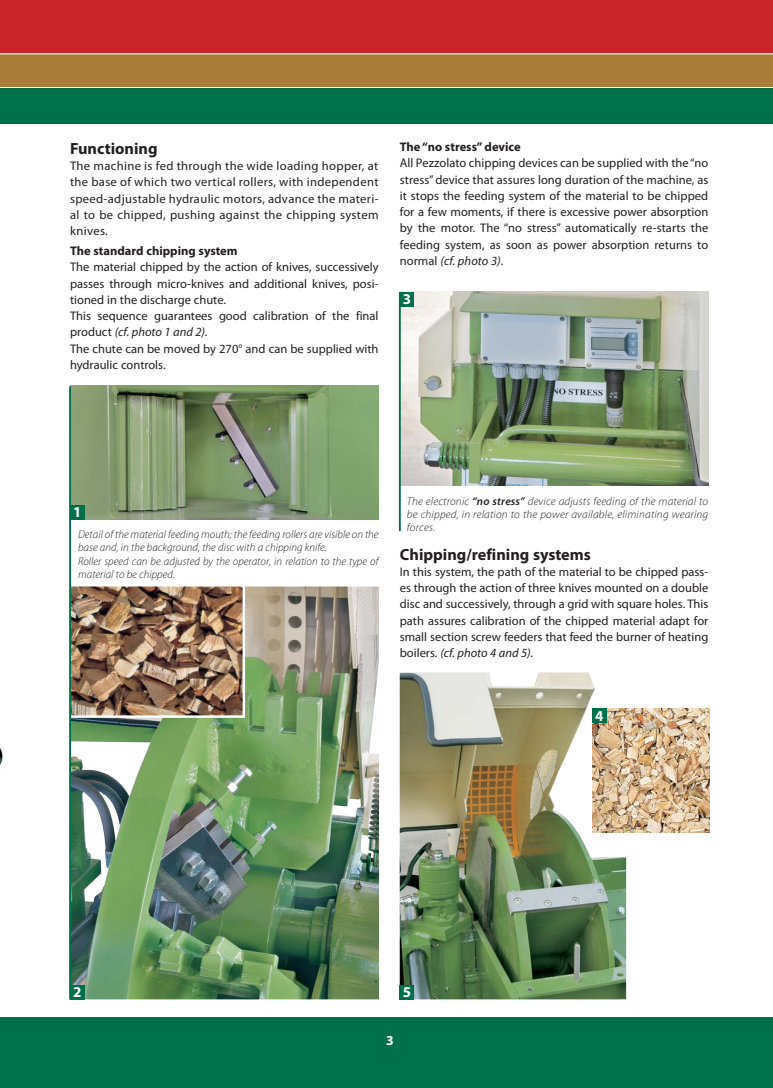
<style>
.page{position:relative;width:773px;height:1088px;background:#fff}
.page>*{position:absolute;margin:0;border:0;box-sizing:border-box;transform-origin:0 0}
.t1{font:700 16.25px "Myriad Pro";color:#231f20}
.t2{font:700 15px "Myriad Pro";color:#fff}
.t3{font:700 13.75px "Myriad Pro";color:#fff}
.t4{font:12.5px/16.2px "Myriad Pro";color:#231f20;text-align:justify}
.t5{font:700 12.5px "Myriad Pro";color:#231f20}
.t6{font:italic 300 11.25px/13.1px "Myriad Pro";letter-spacing:.005em;color:#231f20;text-align:justify}
.s1{font-style:italic}
.s2{font-weight:600}
</style>
<div class="page">
<img style="left:71px;top:586px;width:308px;height:413px">
<img style="left:399px;top:672px;width:227px;height:327px">
<img style="left:592px;top:709px;width:117px;height:124px">
<img style="left:400px;top:292px;width:308px;height:193px">
<img style="left:71px;top:386px;width:307px;height:133px">
<div style="left:70px;top:985px;width:14px;height:14px;background:#00704a"></div>
<div style="left:0;top:0;width:772px;height:53px;background:#c9252b"></div>
<svg style="left:0;top:53px;width:772px;height:36px;background:#a88343"></svg>
<div style="left:0;top:89px;width:772px;height:35px;background:#00704a"></div>
<div style="left:0;top:1017px;width:772px;height:71px;background:#00704a"></div>
<img style="left:1px;top:749px;width:2px;height:15px">
<div style="left:400px;top:985px;width:14px;height:14px;background:#00704a"></div>
<hr style="left:399px;top:292px;width:1px;height:239px;background:#00704a">
<div style="left:70px;top:505px;width:14px;height:14px;background:#00704a"></div>
<div style="left:400px;top:292px;width:14px;height:14px;background:#00704a"></div>
<div style="left:592px;top:709px;width:14px;height:14px;background:#00704a"></div>
<img style="left:71px;top:587px;width:171px;height:128px">
<div style="left:68px;top:584px;width:177px;height:134px;border:2px solid #fff"></div>
<hr style="left:69px;top:386px;width:2px;height:613px;background:#00704a">
<hr style="left:0;top:740px;width:1px;height:32px;background:#00704a">
<h1 class="t1" style="left:70px;top:142px;width:89px">Functioning</h1>
<p class="t4" style="left:70px;top:159px;width:310px">The machine is fed through the wide loading hopper, at the base of which two vertical rollers, with independent speed-adjustable hydraulic motors, advance the materi&shy;al to be chipped, pushing against the chipping system knives.</p>
<p class="t5" style="left:70px;top:246px;width:169px">The standard chipping system</p>
<p class="t4" style="left:70px;top:260px;width:310px;text-align:left">The material chipped by the action of knives, successively passes through micro-knives and additional knives, posi&shy;tioned in the discharge chute.<br>This sequence guarantees good calibration of the final product <span class="s1">(cf. photo 1 and 2).<br></span>The chute can be moved by 270° and can be supplied with hydraulic controls.</p>
<p class="t5" style="left:400px;top:142px;width:122px">The “no stress” device</p>
<p class="t4" style="left:400px;top:156px;width:310px">All Pezzolato chipping devices can be supplied with the “no stress” device that assures long duration of the machine, as it stops the feeding system of the material to be chipped for a few moments, if there is excessive power absorption by the motor. The “no stress” automatically re-starts the feeding system, as soon as power absorption returns to normal <span class="s1">(cf. photo 3)</span>.</p>
<p class="t2" style="left:402px;top:294px;width:10px">3</p>
<p class="t2" style="left:73px;top:506px;width:10px">1</p>
<p class="t6" style="left:78px;top:529px;width:302px;text-align:left">Detail of the material feeding mouth; the feeding rollers are visible on the base and, in the background, the disc with a chipping knife.<br>Roller speed can be adjusted by the operator, in relation to the type of material to be chipped.</p>
<p class="t6" style="left:407px;top:495px;width:303px">The electronic <span class="s2">“no stress”</span> device adjusts feeding of the material to be chipped, in relation to the power available, eliminating wearing forces.</p>
<h1 class="t1" style="left:400px;top:548px;width:192px">Chipping/refining systems</h1>
<p class="t4" style="left:400px;top:565px;width:310px">In this system, the path of the material to be chipped pass&shy;es through the action of three knives mounted on a double disc and successively, through a grid with square holes. This path assures calibration of the chipped material adapt for small section screw feeders that feed the burner of heating boilers. <span class="s1">(cf. photo 4 and 5).</span></p>
<p class="t2" style="left:595px;top:710px;width:10px">4</p>
<p class="t2" style="left:73px;top:986px;width:10px">2</p>
<p class="t2" style="left:402px;top:986px;width:10px">5</p>
<p class="t3" style="left:386px;top:1035px;width:9px">3</p>
</div>
